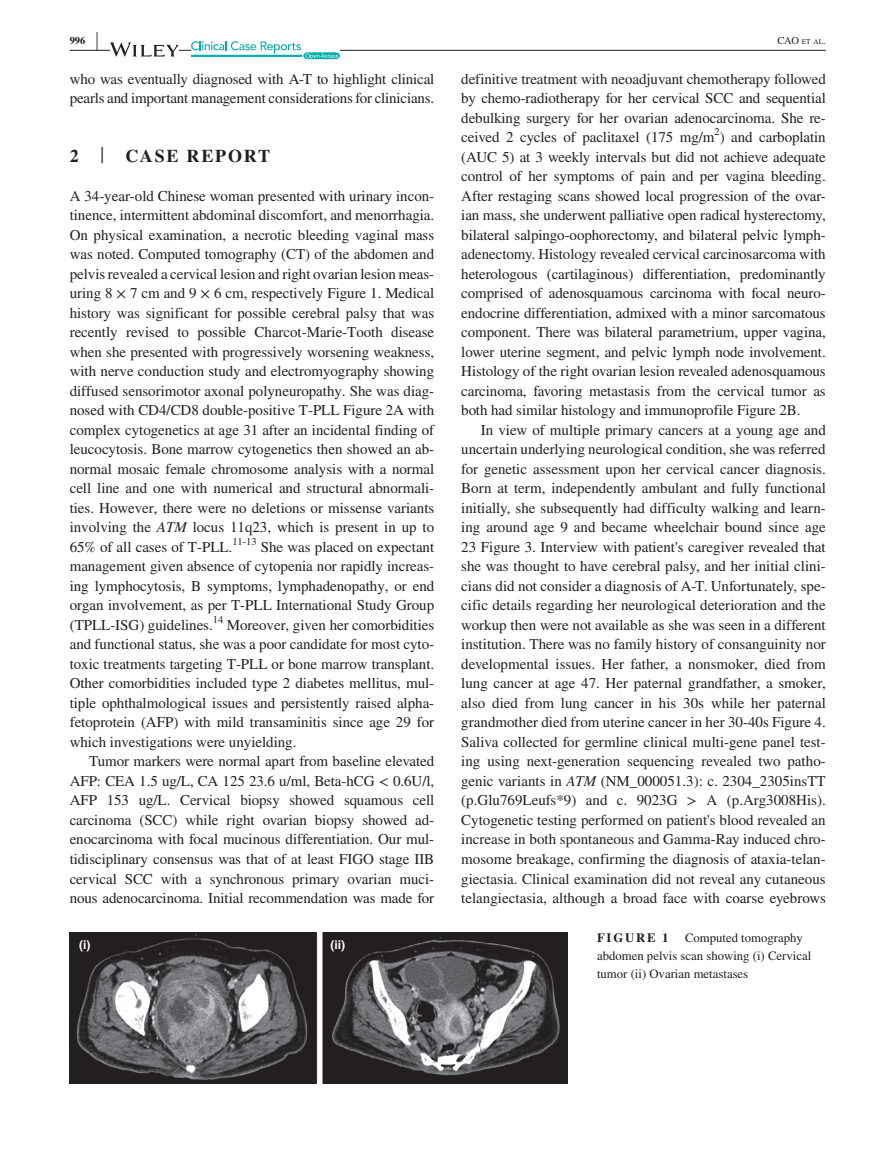
<style>
.page{position:relative;width:893px;height:1174px;background:#fff}
.page>*{position:absolute;margin:0;border:0;box-sizing:border-box;transform-origin:0 0}
.t1{font:700 25.95px "STIX";color:#231f20;scale:.36 1}
.t2{font:700 18px "STIX";letter-spacing:.1em;color:#231f20}
.t3{font:15px/19.5px "STIX";letter-spacing:-.005em;color:#231f20;text-align:justify}
.t4{font:12.75px/18px "STIX";color:#231f20}
.t5{font:700 12.75px "STIX";letter-spacing:.14em;color:#231f20}
.t6{font:700 12px "Helvetica";color:#fff}
.t7{font:10.5px "STIX";color:#231f20}
.t8{font:10.5px "STIX";color:#231f20}
.t9{font:700 10.5px "STIX";color:#231f20}
.s1{font-size:7.35px}
.s2{font-style:italic}
.s3{font-weight:400;font-size:23.7px}
</style>
<div class="page">
<hr style="left:70px;top:50px;width:756px;height:1px;background:#231f20">
<svg style="left:110px;top:42px;width:69px;height:15px"></svg>
<svg style="left:191px;top:41px;width:149px;height:18px"></svg>
<img style="left:70px;top:932px;width:497px;height:151px">
<p class="t9" style="left:70px;top:34px;width:17px">996</p>
<h1 class="t1" style="left:96px;top:26px;width:7px">|</h1>
<p class="t7" style="left:777px;top:33px;width:50px">CAO <span class="s1">et al</span>.</p>
<p class="t3" style="left:70px;top:70px;width:366px">who was eventually diagnosed with A-T to highlight clinical pearls and important management considerations for clinicians.</p>
<p class="t3" style="left:461px;top:70px;width:366px">definitive treatment with neoadjuvant chemotherapy followed by chemo-radiotherapy for her cervical SCC and sequential debulking surgery for her ovarian adenocarcinoma. She re&shy;ceived 2 cycles of paclitaxel (175 mg/m ) and carboplatin</p>
<p class="t8" style="left:714px;top:125px;width:7px">2</p>
<p class="t3" style="left:461px;top:148px;width:366px">(AUC 5) at 3 weekly intervals but did not achieve adequate control of her symptoms of pain and per vagina bleeding.<br>After restaging scans showed local progression of the ovar&shy;ian mass, she underwent palliative open radical hysterectomy, bilateral salpingo-oophorectomy, and bilateral pelvic lymph&shy;adenectomy. Histology revealed cervical carcinosarcoma with heterologous (cartilaginous) differentiation, predominantly comprised of adenosquamous carcinoma with focal neuro&shy;endocrine differentiation, admixed with a minor sarcomatous component. There was bilateral parametrium, upper vagina, lower uterine segment, and pelvic lymph node involvement.<br>Histology of the right ovarian lesion revealed adenosquamous carcinoma, favoring metastasis from the cervical tumor as both had similar histology and immunoprofile Figure 2B.</p>
<p class="t3" style="left:461px;top:421px;width:366px;text-indent:20px">In view of multiple primary cancers at a young age and uncertain underlying neurological condition, she was referred for genetic assessment upon her cervical cancer diagnosis.<br>Born at term, independently ambulant and fully functional initially, she subsequently had difficulty walking and learn&shy;ing around age 9 and became wheelchair bound since age 23 Figure 3. Interview with patient's caregiver revealed that she was thought to have cerebral palsy, and her initial clini&shy;cians did not consider a diagnosis of A-T. Unfortunately, spe&shy;cific details regarding her neurological deterioration and the workup then were not available as she was seen in a different institution. There was no family history of consanguinity nor developmental issues. Her father, a nonsmoker, died from lung cancer at age 47. Her paternal grandfather, a smoker, also died from lung cancer in his 30s while her paternal grandmother died from uterine cancer in her 30-40s Figure 4.<br>Saliva collected for germline clinical multi-gene panel test&shy;ing using next-generation sequencing revealed two patho&shy;genic variants in <span class="s2">ATM</span> (NM_000051.3): c. 2304_2305insTT (p.Glu769Leufs*9) and c. 9023G &gt; A (p.Arg3008His).<br>Cytogenetic testing performed on patient's blood revealed an increase in both spontaneous and Gamma-Ray induced chro&shy;mosome breakage, confirming the diagnosis of ataxia-telan&shy;giectasia. Clinical examination did not reveal any cutaneous telangiectasia, although a broad face with coarse eyebrows</p>
<p class="t5" style="left:597px;top:930px;width:73px">FIGURE 1</p>
<p class="t2" style="left:70px;top:145px;width:202px">2 <span class="s3">|</span> CASE REPORT</p>
<p class="t3" style="left:70px;top:187px;width:366px">A 34-year-old Chinese woman presented with urinary incon&shy;tinence, intermittent abdominal discomfort, and menorrhagia.<br>On physical examination, a necrotic bleeding vaginal mass was noted. Computed tomography (CT) of the abdomen and pelvis revealed a cervical lesion and right ovarian lesion meas&shy;uring 8 × 7 cm and 9 × 6 cm, respectively Figure 1. Medical history was significant for possible cerebral palsy that was recently revised to possible Charcot-Marie-Tooth disease when she presented with progressively worsening weakness, with nerve conduction study and electromyography showing diffused sensorimotor axonal polyneuropathy. She was diag&shy;nosed with CD4/CD8 double-positive T-PLL Figure 2A with complex cytogenetics at age 31 after an incidental finding of leucocytosis. Bone marrow cytogenetics then showed an ab&shy;normal mosaic female chromosome analysis with a normal cell line and one with numerical and structural abnormali&shy;ties. However, there were no deletions or missense variants involving the <span class="s2">ATM</span> locus 11q23, which is present in up to 65% of all cases of T-PLL.</p>
<p class="t8" style="left:232px;top:534px;width:26px">11-13</p>
<p class="t3" style="left:70px;top:538px;width:366px;text-indent:191px">She was placed on expectant management given absence of cytopenia nor rapidly increas&shy;ing lymphocytosis, B symptoms, lymphadenopathy, or end organ involvement, as per T-PLL International Study Group (TPLL-ISG) guidelines.</p>
<p class="t8" style="left:213px;top:612px;width:12px">14</p>
<p class="t3" style="left:70px;top:616px;width:366px;text-indent:157px">Moreover, given her comorbidities and functional status, she was a poor candidate for most cyto&shy;toxic treatments targeting T-PLL or bone marrow transplant.<br>Other comorbidities included type 2 diabetes mellitus, mul&shy;tiple ophthalmological issues and persistently raised alpha&shy;fetoprotein (AFP) with mild transaminitis since age 29 for which investigations were unyielding.</p>
<p class="t3" style="left:70px;top:752px;width:366px;text-indent:20px">Tumor markers were normal apart from baseline elevated AFP: CEA 1.5 ug/L, CA 125 23.6 u/ml, Beta-hCG &lt; 0.6U/l, AFP 153 ug/L. Cervical biopsy showed squamous cell carcinoma (SCC) while right ovarian biopsy showed ad&shy;enocarcinoma with focal mucinous differentiation. Our mul&shy;tidisciplinary consensus was that of at least FIGO stage IIB cervical SCC with a synchronous primary ovarian muci&shy;nous adenocarcinoma. Initial recommendation was made for</p>
<p class="t4" style="left:597px;top:929px;width:216px;text-indent:88px">Computed tomography abdomen pelvis scan showing (i) Cervical tumor (ii) Ovarian metastases</p>
<p class="t6" style="left:79px;top:937px;width:13px">(i)</p>
<p class="t6" style="left:330px;top:937px;width:16px">(ii)</p>
</div>
